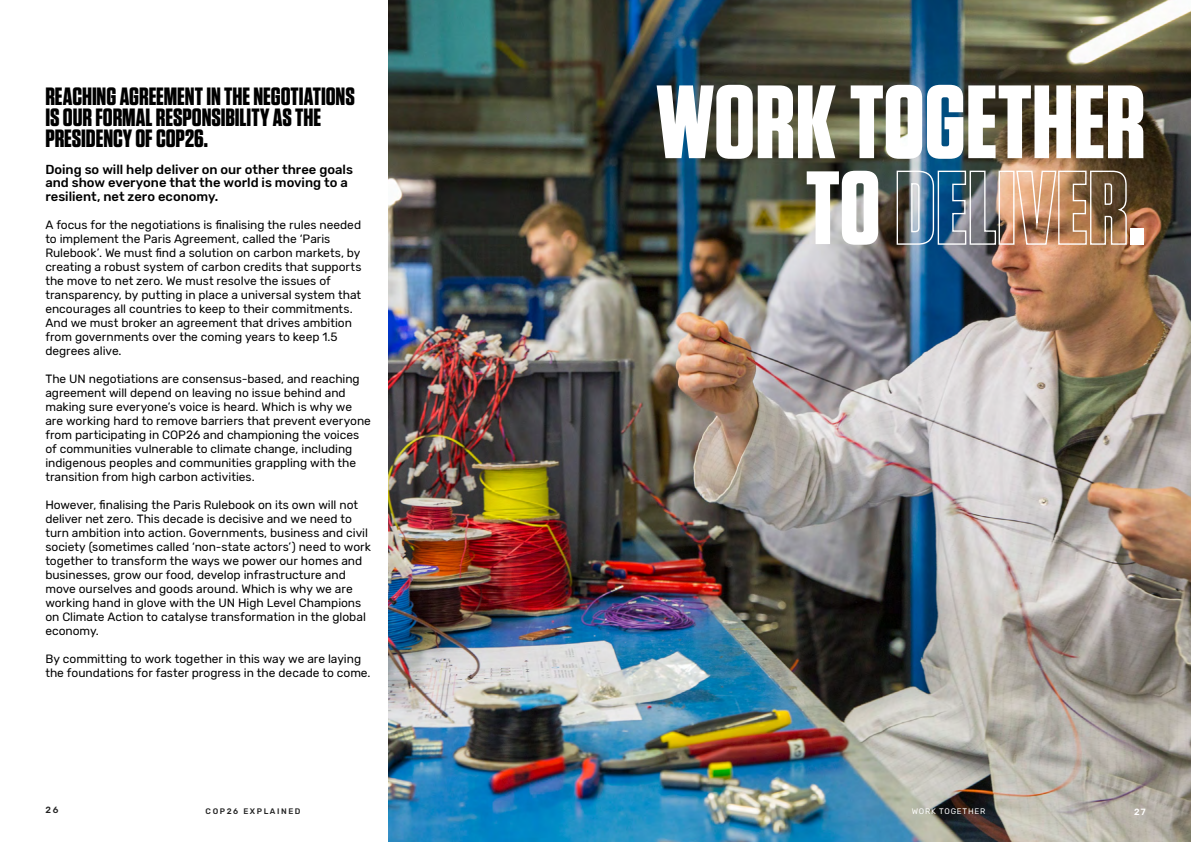
<style>
.page{position:relative;width:1191px;height:842px;background:#fff}
.page>*{position:absolute;margin:0;border:0;box-sizing:border-box;transform-origin:0 0}
.t1{font:700 103.9px/85.9px "Tungsten";color:#fff;text-align:right}
.t2{font:700 25px/21px "Tungsten";letter-spacing:-.005em;color:#000}
.t3{font:500 13px/13.5px "Rubik";color:#000}
.t4{font:12px/14px "Rubik";letter-spacing:-.005em;color:#000}
.t5{font:500 9px "Rubik";color:#232323}
.t6{font:500 9px "Rubik";color:#fff}
.t7{font:500 8px "Rubik";letter-spacing:.2em;color:#232323}
.t8{font:8px "Rubik";letter-spacing:.1em;color:#fff}
</style>
<div class="page">
<img style="left:388px;top:0;width:803px;height:842px">
<h2 class="t2" style="left:45px;top:87px;width:311px">REACHING AGREEMENT IN THE NEGOTIATIONS<br>IS OUR FORMAL RESPONSIBILITY AS THE<br>PRESIDENCY OF COP26.</h2>
<p class="t3" style="left:45px;top:163px;width:309px">Doing so will help deliver on our other three goals and show everyone that the world is moving to a resilient, net zero economy.</p>
<p class="t4" style="left:45px;top:218px;width:318px">A focus for the negotiations is finalising the rules needed to implement the Paris Agreement, called the ‘Paris Rulebook’. We must find a solution on carbon markets, by creating a robust system of carbon credits that supports the move to net zero. We must resolve the issues of transparency, by putting in place a universal system that encourages all countries to keep to their commitments.<br>And we must broker an agreement that drives ambition from governments over the coming years to keep 1.5 degrees alive.</p>
<p class="t4" style="left:45px;top:372px;width:327px">The UN negotiations are consensus-based, and reaching agreement will depend on leaving no issue behind and making sure everyone’s voice is heard. Which is why we are working hard to remove barriers that prevent everyone from participating in COP26 and championing the voices of communities vulnerable to climate change, including indigenous peoples and communities grappling with the transition from high carbon activities.</p>
<p class="t4" style="left:45px;top:498px;width:327px">However, finalising the Paris Rulebook on its own will not deliver net zero. This decade is decisive and we need to turn ambition into action. Governments, business and civil society (sometimes called ‘non-state actors’) need to work together to transform the ways we power our homes and businesses, grow our food, develop infrastructure and move ourselves and goods around. Which is why we are working hand in glove with the UN High Level Champions on Climate Action to catalyse transformation in the global economy.</p>
<p class="t4" style="left:45px;top:652px;width:327px">By committing to work together in this way we are laying the foundations for faster progress in the decade to come.</p>
<h1 class="t1" style="left:656px;top:82px;width:491px">WORK TOGETHER<br>TO DELIVER.</h1>
<p class="t5" style="left:45px;top:805px;width:15px">26</p>
<p class="t7" style="left:206px;top:806px;width:96px">COP26 EXPLAINED</p>
<p class="t6" style="left:1134px;top:806px;width:13px">27</p>
<p class="t8" style="left:911px;top:806px;width:75px">WORK TOGETHER</p>
</div>
